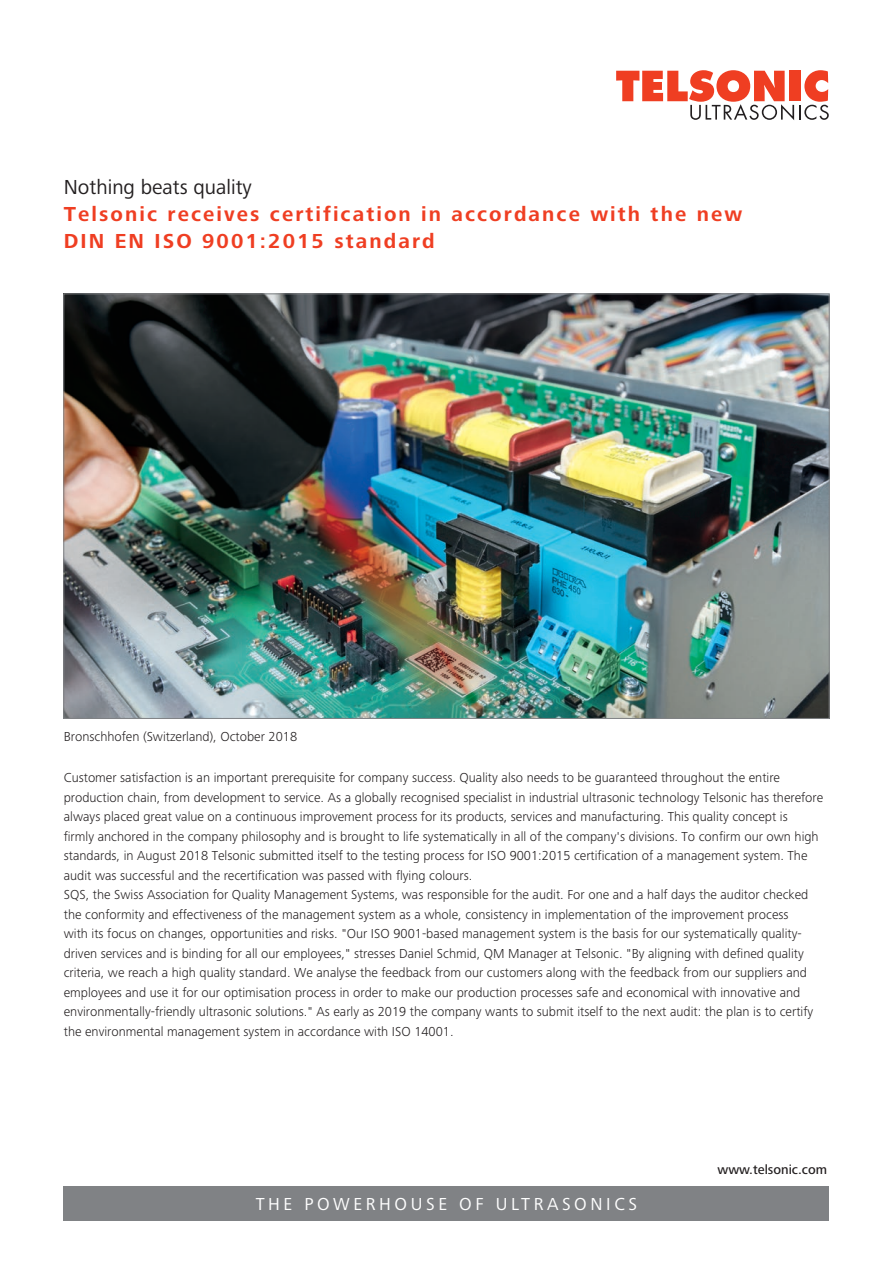
<style>
.page{position:relative;width:893px;height:1263px;background:#fff}
.page>*{position:absolute;margin:0;border:0;box-sizing:border-box;transform-origin:0 0}
.Haupttitel_rot{font:700 21px/27px "Frutiger Next LTW1 G";letter-spacing:.1em;color:#ef3e22}
.Haupttitel_schwarz{font:21px "Frutiger Next LTW1 G";color:#231f20}
.t1{font:18px "Frutiger Next LTW1 G";letter-spacing:.2em;color:#fff}
.Lauftext_9_13pt{font:300 13.5px/19.5px "Frutiger Next LTW1 G";color:#231f20}
.t2{font:500 13.5px "Frutiger Next LTW1 G";color:#231f20}
</style>
<div class="page">
<svg style="left:616px;top:70px;width:213px;height:50px"></svg>
<div style="left:64px;top:1186px;width:765px;height:34px;background:#808285"></div>
<img style="left:66px;top:296px;width:761px;height:421px">
<p class="Haupttitel_schwarz" style="left:64px;top:175px;width:190px">Nothing beats quality</p>
<p class="Haupttitel_rot" style="left:64px;top:201px;width:680px">Telsonic receives certification in accordance with the new<br>DIN EN ISO 9001:2015 standard</p>
<p class="Lauftext_9_13pt" style="left:64px;top:727px;width:235px">Bronschhofen (Switzerland), October 2018</p>
<p class="Lauftext_9_13pt" style="left:64px;top:768px;width:761px">Customer satisfaction is an important prerequisite for company success. Quality also needs to be guaranteed throughout the entire production chain, from development to service. As a globally recognised specialist in industrial ultrasonic technology Telsonic has therefore always placed great value on a continuous improvement process for its products, services and manufacturing. This quality concept is<br>firmly anchored in the company philosophy and is brought to life systematically in all of the company's divisions. To confirm our own high standards, in August 2018 Telsonic submitted itself to the testing process for ISO 9001:2015 certification of a management system. The audit was successful and the recertification was passed with flying colours.</p>
<p class="Lauftext_9_13pt" style="left:64px;top:885px;width:751px">SQS, the Swiss Association for Quality Management Systems, was responsible for the audit. For one and a half days the auditor checked the conformity and effectiveness of the management system as a whole, consistency in implementation of the improvement process with its focus on changes, opportunities and risks. "Our ISO 9001-based management system is the basis for our systematically quality&shy;driven services and is binding for all our employees," stresses Daniel Schmid, QM Manager at Telsonic. "By aligning with defined quality criteria, we reach a high quality standard. We analyse the feedback from our customers along with the feedback from our suppliers and employees and use it for our optimisation process in order to make our production processes safe and economical with innovative and environmentally-friendly ultrasonic solutions." As early as 2019 the company wants to submit itself to the next audit: the plan is to certify the environmental management system in accordance with ISO 14001.</p>
<h2 class="t1" style="left:256px;top:1194px;width:383px">THE POWERHOUSE OF ULTRASONICS</h2>
<p class="t2" style="left:717px;top:1161px;width:111px">www.telsonic.com</p>
</div>
